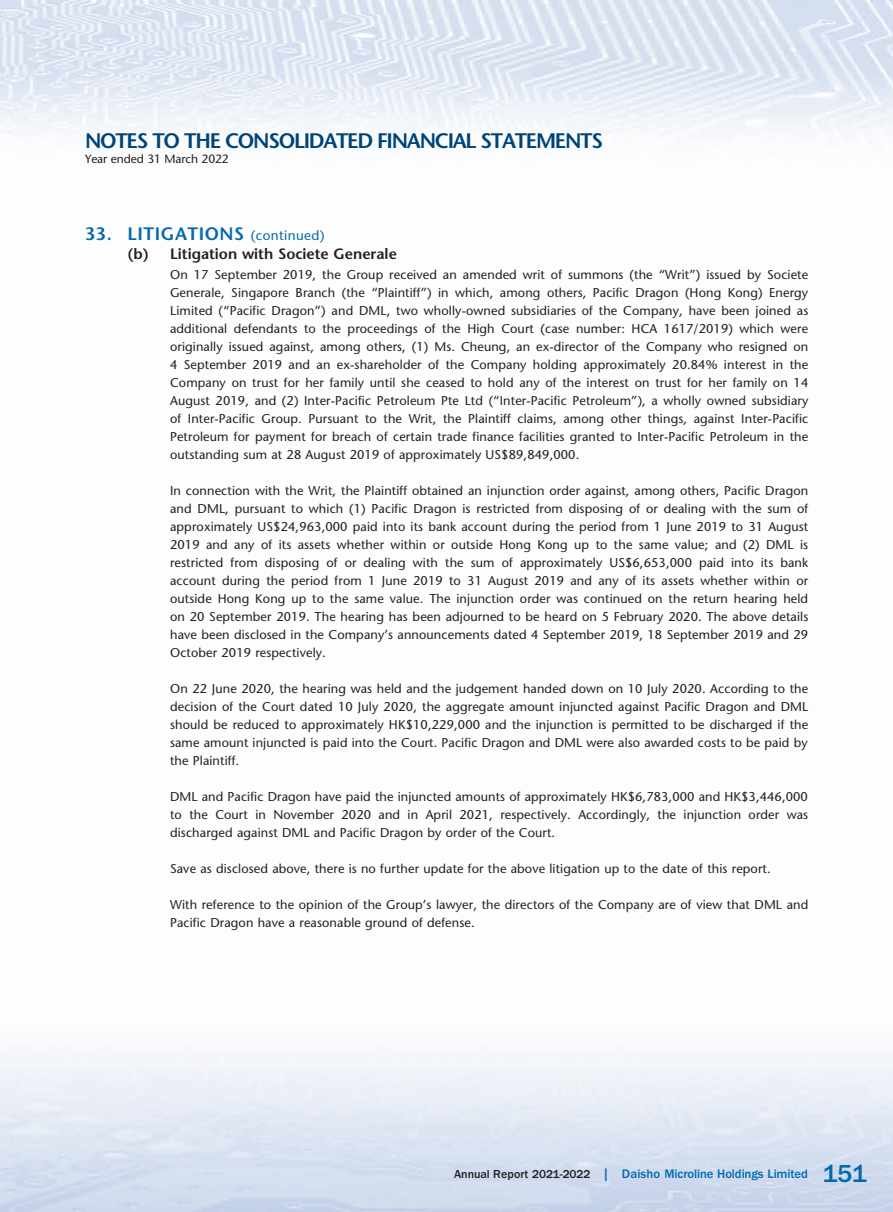
<style>
.page{position:relative;width:893px;height:1212px;background:#fff}
.page>*{position:absolute;margin:0;border:0;box-sizing:border-box;transform-origin:0 0}
.t1{font:600 21px "Stone Sans Std";letter-spacing:-.06em;color:#047}
.t2{font:600 18px "Stone Sans Std";letter-spacing:.03em;color:#016aaf}
.t3{font:600 15px "Stone Sans Std";color:#231f20}
.t4{font:500 12.75px/18px "Stone Sans Std";letter-spacing:.01em;color:#231f20;text-align:justify}
.t5{font:500 12.75px "ITC Franklin Gothic Std";letter-spacing:-.01em;color:#016aaf}
.t6{font:500 12px "Stone Sans Std";letter-spacing:-.01em;color:#231f20}
.s1{font-weight:500;font-size:13.5px}
.s2{font-size:12px;color:#231f20}
.s3{font-size:25.5px}
</style>
<div class="page">
<img style="left:0;top:0;width:893px;height:1212px">
<h1 class="t1" style="left:85px;top:128px;width:519px">NOTES TO THE CONSOLIDATED FINANCIAL STATEMENTS</h1>
<p class="t6" style="left:85px;top:151px;width:145px">Year ended 31 March 2022</p>
<h2 class="t2" style="left:85px;top:223px;width:241px">33. LITIGATIONS <span class="s1">(continued)</span></h2>
<p class="t3" style="left:128px;top:245px;width:271px">(b) Litigation with Societe Generale</p>
<p class="t4" style="left:170px;top:266px;width:640px">On 17 September 2019, the Group received an amended writ of summons (the “Writ”) issued by Societe Generale, Singapore Branch (the “Plaintiff”) in which, among others, Pacific Dragon (Hong Kong) Energy Limited (“Pacific Dragon”) and DML, two wholly-owned subsidiaries of the Company, have been joined as additional defendants to the proceedings of the High Court (case number: HCA 1617/2019) which were originally issued against, among others, (1) Ms. Cheung, an ex-director of the Company who resigned on 4 September 2019 and an ex-shareholder of the Company holding approximately 20.84% interest in the Company on trust for her family until she ceased to hold any of the interest on trust for her family on 14<br>August 2019, and (2) Inter-Pacific Petroleum Pte Ltd (“Inter-Pacific Petroleum”), a wholly owned subsidiary of Inter-Pacific Group. Pursuant to the Writ, the Plaintiff claims, among other things, against Inter-Pacific Petroleum for payment for breach of certain trade finance facilities granted to Inter-Pacific Petroleum in the outstanding sum at 28 August 2019 of approximately US$89,849,000.</p>
<p class="t4" style="left:170px;top:482px;width:640px">In connection with the Writ, the Plaintiff obtained an injunction order against, among others, Pacific Dragon and DML, pursuant to which (1) Pacific Dragon is restricted from disposing of or dealing with the sum of approximately US$24,963,000 paid into its bank account during the period from 1 June 2019 to 31 August 2019 and any of its assets whether within or outside Hong Kong up to the same value; and (2) DML is restricted from disposing of or dealing with the sum of approximately US$6,653,000 paid into its bank account during the period from 1 June 2019 to 31 August 2019 and any of its assets whether within or outside Hong Kong up to the same value. The injunction order was continued on the return hearing held on 20 September 2019. The hearing has been adjourned to be heard on 5 February 2020. The above details have been disclosed in the Company’s announcements dated 4 September 2019, 18 September 2019 and 29<br>October 2019 respectively.</p>
<p class="t4" style="left:170px;top:680px;width:640px">On 22 June 2020, the hearing was held and the judgement handed down on 10 July 2020. According to the decision of the Court dated 10 July 2020, the aggregate amount injuncted against Pacific Dragon and DML should be reduced to approximately HK$10,229,000 and the injunction is permitted to be discharged if the same amount injuncted is paid into the Court. Pacific Dragon and DML were also awarded costs to be paid by the Plaintiff.</p>
<p class="t4" style="left:170px;top:788px;width:640px">DML and Pacific Dragon have paid the injuncted amounts of approximately HK$6,783,000 and HK$3,446,000 to the Court in November 2020 and in April 2021, respectively. Accordingly, the injunction order was discharged against DML and Pacific Dragon by order of the Court.</p>
<p class="t4" style="left:170px;top:860px;width:602px">Save as disclosed above, there is no further update for the above litigation up to the date of this report.</p>
<p class="t4" style="left:170px;top:896px;width:640px">With reference to the opinion of the Group’s lawyer, the directors of the Company are of view that DML and<br>Pacific Dragon have a reasonable ground of defense.</p>
<p class="t5" style="left:454px;top:1167px;width:415px"><span class="s2">Annual Report 2021-2022</span> | Daisho Microline Holdings Limited <span class="s3">151</span></p>
</div>
